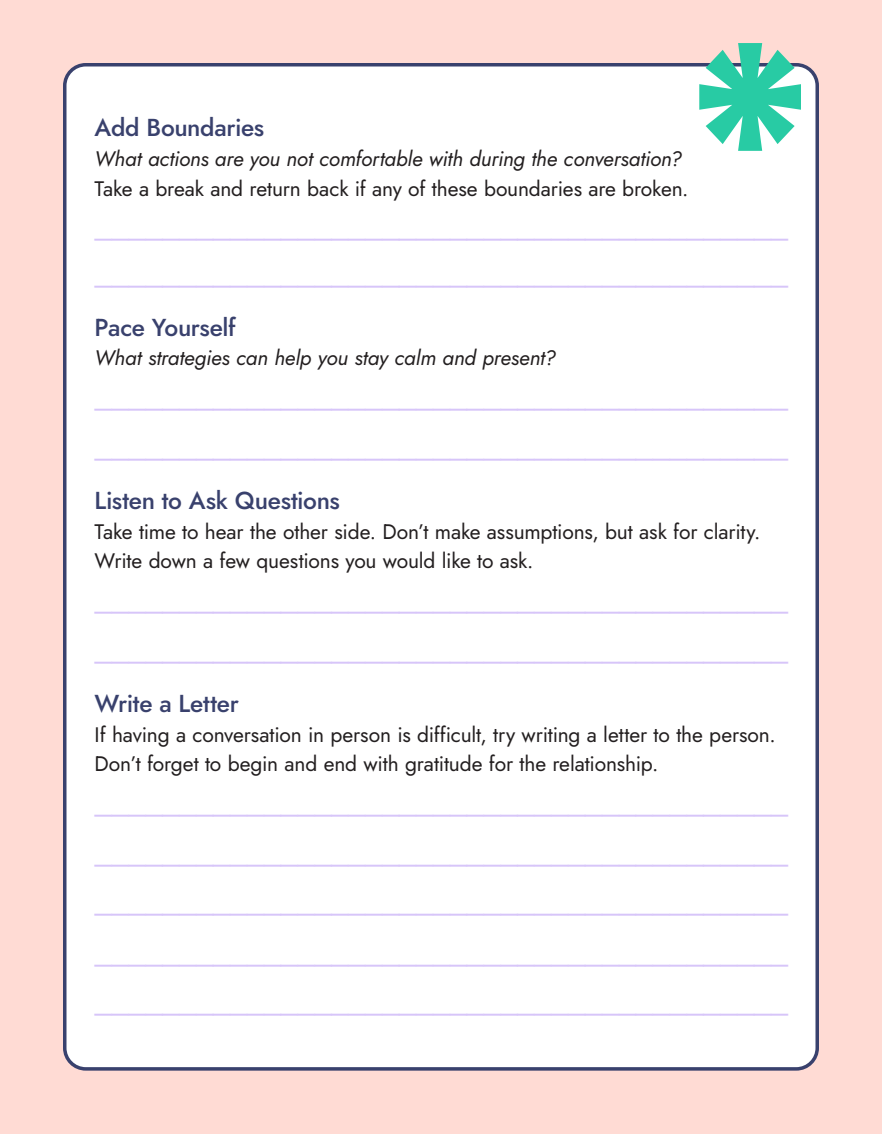
<style>
.page{position:relative;width:882px;height:1134px;background:#ffdbd4}
.page>*{position:absolute;margin:0;border:0;box-sizing:border-box;transform-origin:0 0}
.t1{font:35px/50.8px "Jost";color:#d7c5f9}
.t2{font:500 24.5px "Jost";letter-spacing:-.015em;color:#39416d}
.t3{font:21px/29.8px "Jost";letter-spacing:-.005em;color:#231f20}
.t4{font:italic 21px/29.8px "Jost";letter-spacing:-.005em;color:#231f20}
.s1{font-style:normal}
</style>
<div class="page">
<div style="left:65px;top:65px;width:752px;height:1004px;background:#fff;border-radius:21px"></div>
<div style="left:63px;top:63px;width:756px;height:1008px;border:4px solid #39416d;border-radius:21px"></div>
<svg style="left:699px;top:43px;width:102px;height:108px"></svg>
<p class="t2" style="left:95px;top:111px;width:171px">Add Boundaries</p>
<p class="t4" style="left:95px;top:144px;width:595px">What actions are you not comfortable with during the conversation?<br><span class="s1">Take a break and return back if any of these boundaries are broken.</span></p>
<p class="t1" style="left:95px;top:200px;width:695px;line-height:47.2px">_________________________________________ _________________________________________</p>
<p class="t2" style="left:95px;top:310px;width:143px">Pace Yourself</p>
<p class="t4" style="left:95px;top:343px;width:463px">What strategies can help you stay calm and present?</p>
<p class="t1" style="left:95px;top:368px;width:695px">_________________________________________ _________________________________________</p>
<p class="t2" style="left:95px;top:484px;width:247px">Listen to Ask Questions</p>
<p class="t3" style="left:95px;top:517px;width:667px">Take time to hear the other side. Don’t make assumptions, but ask for clarity.<br>Write down a few questions you would like to ask.</p>
<p class="t1" style="left:95px;top:571px;width:695px">_________________________________________ _________________________________________</p>
<p class="t2" style="left:95px;top:687px;width:146px">Write a Letter</p>
<p class="t3" style="left:95px;top:720px;width:682px">If having a conversation in person is difficult, try writing a letter to the person.<br>Don’t forget to begin and end with gratitude for the relationship.</p>
<p class="t1" style="left:95px;top:774px;width:695px">_________________________________________ _________________________________________</p>
<p class="t1" style="left:95px;top:874px;width:695px">_________________________________________ _________________________________________</p>
<p class="t1" style="left:95px;top:974px;width:695px">_________________________________________</p>
</div>
